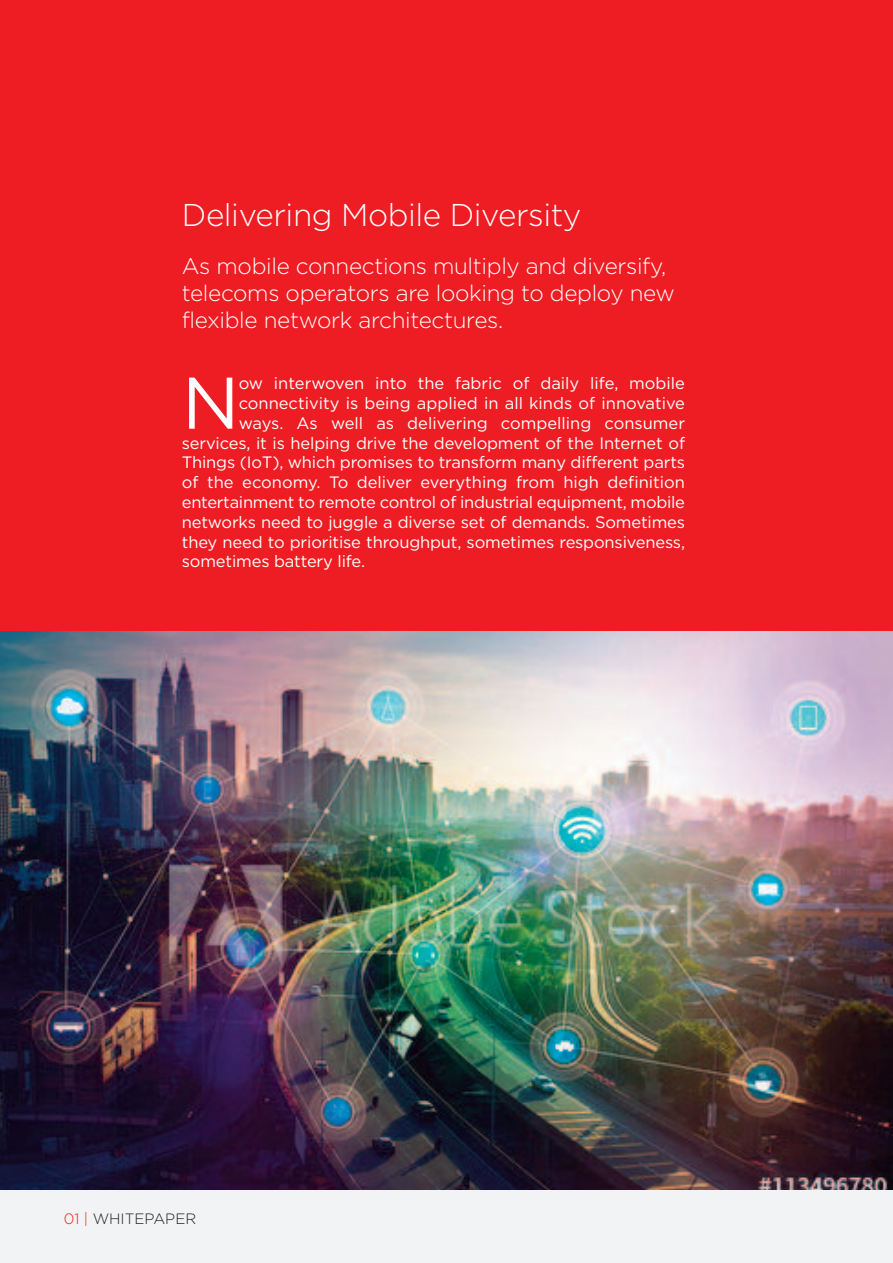
<style>
.page{position:relative;width:893px;height:1263px;background:#ee1d23}
.page>*{position:absolute;margin:0;border:0;box-sizing:border-box;transform-origin:0 0}
.t1{font:73.05px "Gotham";color:#fff}
.t2{font:300 31.5px "Gotham";letter-spacing:-.015em;color:#fff}
.t3{font:300 22.5px/27px "Gotham";letter-spacing:-.015em;color:#fff}
.t4{font:16.5px "Gotham";letter-spacing:-.01em;color:#fff}
.t5{font:300 15px "Gotham";color:#231f20}
.s1{color:#ee1d23}
</style>
<div class="page">
<img style="left:0;top:631px;width:893px;height:559px">
<div style="left:0;top:1190px;width:893px;height:73px;background:#f2f3f4"></div>
<h2 class="t2" style="left:182px;top:196px;width:401px">Delivering Mobile Diversity</h2>
<h3 class="t3" style="left:182px;top:253px;width:494px">As mobile connections multiply and diversify, telecoms operators are looking to deploy new flexible network architectures.</h3>
<h1 class="t1" style="left:182px;top:361px;width:59px">N</h1>
<p class="t4" style="left:239px;top:374px;width:448px">ow interwoven into the fabric of daily life, mobile</p>
<p class="t4" style="left:239px;top:394px;width:448px">connectivity is being applied in all kinds of innovative</p>
<p class="t4" style="left:239px;top:413px;width:448px">ways. As well as delivering compelling consumer</p>
<p class="t4" style="left:182px;top:433px;width:505px">services, it is helping drive the development of the Internet of</p>
<p class="t4" style="left:182px;top:453px;width:505px">Things (IoT), which promises to transform many different parts</p>
<p class="t4" style="left:182px;top:473px;width:505px">of the economy. To deliver everything from high definition</p>
<p class="t4" style="left:182px;top:493px;width:505px">entertainment to remote control of industrial equipment, mobile</p>
<p class="t4" style="left:182px;top:512px;width:505px">networks need to juggle a diverse set of demands. Sometimes</p>
<p class="t4" style="left:182px;top:532px;width:505px">they need to prioritise throughput, sometimes responsiveness,</p>
<p class="t4" style="left:182px;top:552px;width:185px">sometimes battery life.</p>
<p class="t5" style="left:64px;top:1210px;width:134px"><span class="s1">01 |</span> WHITEPAPER</p>
</div>
